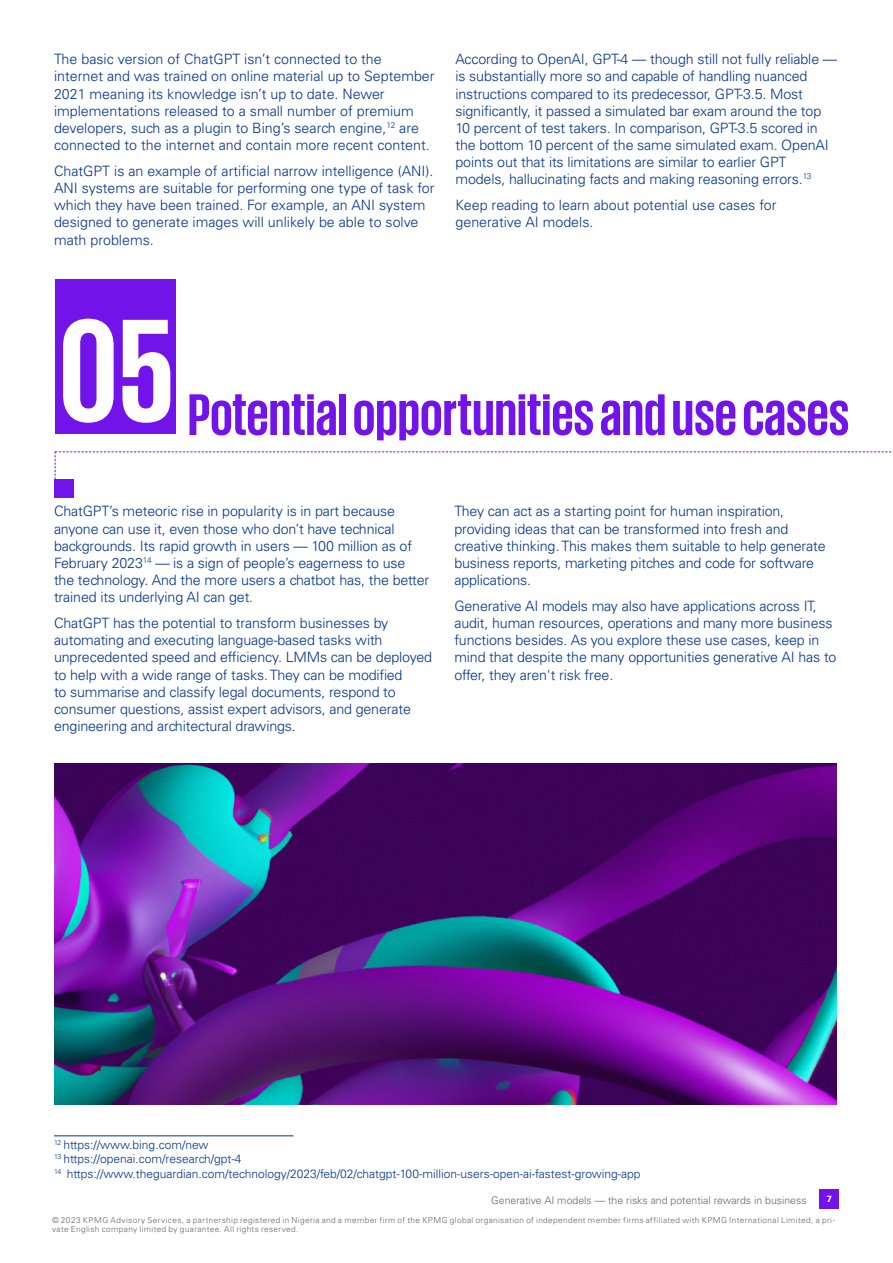
<style>
.page{position:relative;width:893px;height:1263px;background:#fff}
.page>*{position:absolute;margin:0;border:0;box-sizing:border-box;transform-origin:0 0}
.t1{font:700 150px "KPMG";color:#fff}
.t2{font:700 60px "KPMG";color:#7213ea}
.t3{font:300 14.25px/17.1px "Univers LT Std";letter-spacing:-.01em;color:#00338d}
.t4{font:300 12px/14.4px "Univers LT Std";color:#00338d}
.t5{font:300 10.5px "Univers LT Std";color:#676767}
.t6{font:700 9px "Univers LT Std";color:#fff}
.t7{font:300 8.25px/9px "Univers LT Std";letter-spacing:.045em;color:#666}
</style>
<div class="page">
<div style="left:820px;top:1189px;width:19px;height:20px;background:#7213ea"></div>
<div style="left:54px;top:480px;width:19px;height:18px;background:#7213ea"></div>
<svg style="left:55px;top:451px;width:838px;height:47px"></svg>
<div style="left:55px;top:279px;width:120px;height:155px;background:#7213ea"></div>
<img style="left:54px;top:763px;width:783px;height:342px">
<hr style="left:54px;top:1135px;width:239px;height:1px;background:#00338d">
<p class="t3" style="left:54px;top:51px;width:382px">The basic version of ChatGPT isn’t connected to the<br>internet and was trained on online material up to September 2021 meaning its knowledge isn’t up to date. Newer implementations released to a small number of premium developers, such as a plugin to Bing’s search engine,<sup>12</sup> are connected to the internet and contain more recent content.</p>
<p class="t3" style="left:54px;top:163px;width:382px">ChatGPT is an example of artificial narrow intelligence (ANI).<br>ANI systems are suitable for performing one type of task for which they have been trained. For example, an ANI system designed to generate images will unlikely be able to solve math problems.</p>
<p class="t3" style="left:455px;top:51px;width:383px">According to OpenAI, GPT-4 — though still not fully reliable — is substantially more so and capable of handling nuanced instructions compared to its predecessor, GPT-3.5. Most significantly, it passed a simulated bar exam around the top 10 percent of test takers. In comparison, GPT-3.5 scored in the bottom 10 percent of the same simulated exam. OpenAI points out that its limitations are similar to earlier GPT models, hallucinating facts and making reasoning errors.<sup>13</sup></p>
<p class="t3" style="left:455px;top:197px;width:322px">Keep reading to learn about potential use cases for generative AI models.</p>
<h1 class="t1" style="left:59px;top:295px;width:117px">05</h1>
<h2 class="t2" style="left:188px;top:384px;width:663px">Potential opportunities and use cases</h2>
<p class="t3" style="left:54px;top:503px;width:377px">ChatGPT’s meteoric rise in popularity is in part because anyone can use it, even those who don’t have technical backgrounds. Its rapid growth in users — 100 million as of February 2023<sup>14</sup> — is a sign of people’s eagerness to use the technology. And the more users a chatbot has, the better trained its underlying AI can get.</p>
<p class="t3" style="left:54px;top:615px;width:380px">ChatGPT has the potential to transform businesses by automating and executing language-based tasks with unprecedented speed and efficiency. LMMs can be deployed to help with a wide range of tasks. They can be modified<br>to summarise and classify legal documents, respond to consumer questions, assist expert advisors, and generate engineering and architectural drawings.</p>
<p class="t3" style="left:454px;top:503px;width:373px">They can act as a starting point for human inspiration, providing ideas that can be transformed into fresh and creative thinking. This makes them suitable to help generate business reports, marketing pitches and code for software applications.</p>
<p class="t3" style="left:454px;top:598px;width:384px">Generative AI models may also have applications across IT, audit, human resources, operations and many more business functions besides. As you explore these use cases, keep in mind that despite the many opportunities generative AI has to offer, they aren't risk free.</p>
<p class="t4" style="left:54px;top:1137px;width:588px"><sup>12</sup> https://www.bing.com/new<br><sup>13</sup> https://openai.com/research/gpt-4<br><sup>14</sup> https://www.theguardian.com/technology/2023/feb/02/chatgpt-100-million-users-open-ai-fastest-growing-app</p>
<p class="t5" style="left:491px;top:1193px;width:317px">Generative AI models — the risks and potential rewards in business</p>
<p class="t6" style="left:827px;top:1194px;width:7px">7</p>
<p class="t7" style="left:52px;top:1215px;width:784px">© 2023 KPMG Advisory Services, a partnership registered in Nigeria and a member firm of the KPMG global organisation of independent member firms affiliated with KPMG International Limited, a pri&shy;vate English company limited by guarantee. All rights reserved.</p>
</div>
